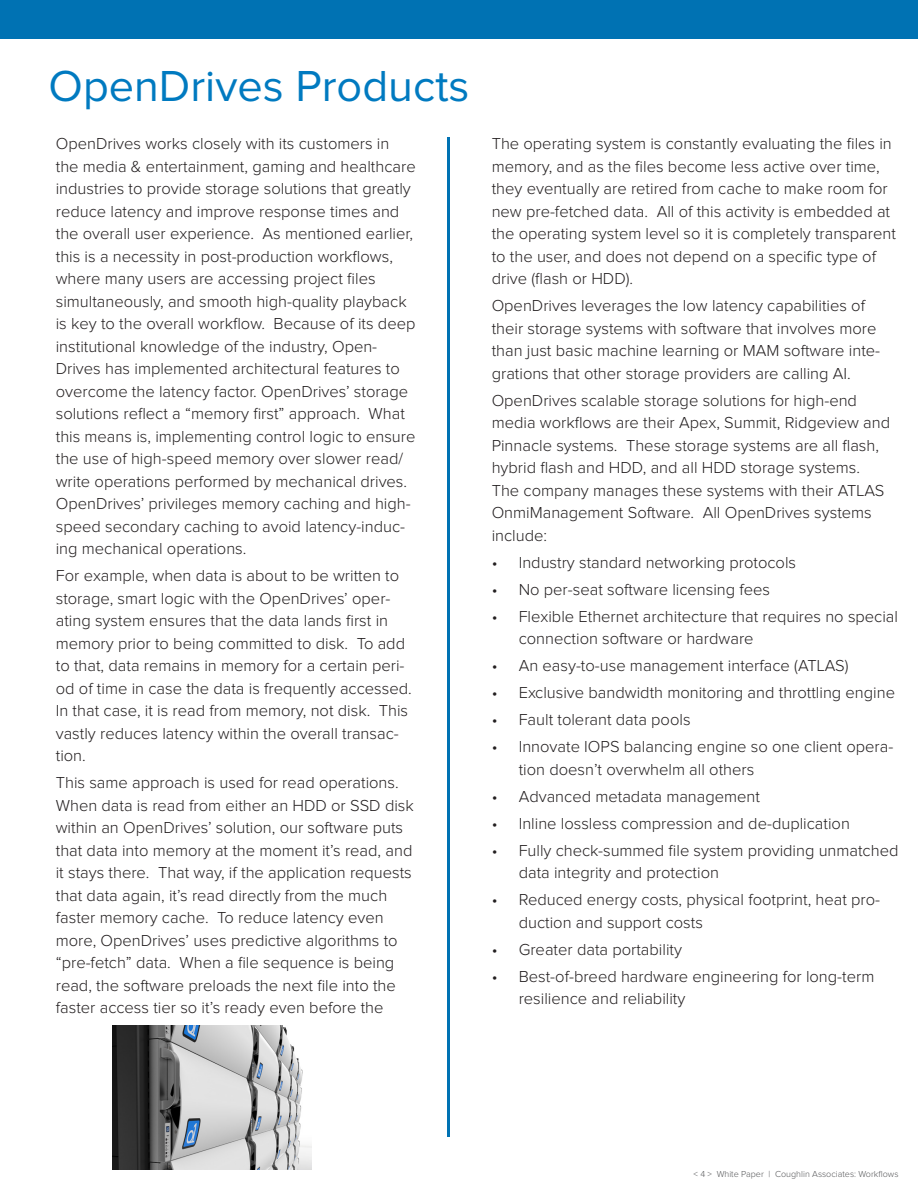
<style>
.page{position:relative;width:918px;height:1188px;background:#fff}
.page>*{position:absolute;margin:0;border:0;box-sizing:border-box;transform-origin:0 0}
.Main_Blue_Title{font:45px "Proxima Nova";color:#007ac0}
.Main_Text_14pt{font:300 16.5px/22.5px "Proxima Nova";color:#231f20}
.Main_Text_14pt-2{font:300 9px "Proxima Nova";color:#57585a}
</style>
<div class="page">
<div style="left:0;top:0;width:918px;height:39px;background:#0072b3"></div>
<hr style="left:447px;top:137px;width:2px;height:1000px;background:#0072b3">
<img style="left:112px;top:1025px;width:200px;height:145px">
<p class="Main_Blue_Title" style="left:49px;top:65px;width:422px">OpenDrives Products</p>
<p class="Main_Text_14pt" style="left:56px;top:133px;width:361px">OpenDrives works closely with its customers in the media &amp; entertainment, gaming and healthcare industries to provide storage solutions that greatly reduce latency and improve response times and the overall user experience. As mentioned earlier, this is a necessity in post-production workflows, where many users are accessing project files simultaneously, and smooth high-quality playback is key to the overall workflow. Because of its deep institutional knowledge of the industry, Open-Drives has implemented architectural features to overcome the latency factor. OpenDrives’ storage solutions reflect a “memory first” approach. What this means is, implementing control logic to ensure the use of high-speed memory over slower read/ write operations performed by mechanical drives.<br>OpenDrives’ privileges memory caching and high&shy;speed secondary caching to avoid latency-induc&shy;ing mechanical operations.</p>
<p class="Main_Text_14pt" style="left:56px;top:565px;width:358px">For example, when data is about to be written to storage, smart logic with the OpenDrives’ oper&shy;ating system ensures that the data lands first in memory prior to being committed to disk. To add to that, data remains in memory for a certain peri&shy;od of time in case the data is frequently accessed.<br>In that case, it is read from memory, not disk. This vastly reduces latency within the overall transac&shy;tion.</p>
<p class="Main_Text_14pt" style="left:56px;top:772px;width:360px">This same approach is used for read operations.<br>When data is read from either an HDD or SSD disk within an OpenDrives’ solution, our software puts that data into memory at the moment it’s read, and it stays there. That way, if the application requests that data again, it’s read directly from the much faster memory cache. To reduce latency even more, OpenDrives’ uses predictive algorithms to “pre-fetch” data. When a file sequence is being read, the software preloads the next file into the faster access tier so it’s ready even before the</p>
<p class="Main_Text_14pt" style="left:492px;top:133px;width:406px">The operating system is constantly evaluating the files in memory, and as the files become less active over time, they eventually are retired from cache to make room for new pre-fetched data. All of this activity is embedded at the operating system level so it is completely transparent to the user, and does not depend on a specific type of drive (flash or HDD).</p>
<p class="Main_Text_14pt" style="left:492px;top:295px;width:390px">OpenDrives leverages the low latency capabilities of their storage systems with software that involves more than just basic machine learning or MAM software inte&shy;grations that other storage providers are calling AI.</p>
<p class="Main_Text_14pt" style="left:492px;top:390px;width:400px">OpenDrives scalable storage solutions for high-end media workflows are their Apex, Summit, Ridgeview and Pinnacle systems. These storage systems are all flash, hybrid flash and HDD, and all HDD storage systems.<br>The company manages these systems with their ATLAS OnmiManagement Software. All OpenDrives systems include:</p>
<p class="Main_Text_14pt" style="left:492px;top:552px;width:306px">• Industry standard networking protocols</p>
<p class="Main_Text_14pt" style="left:492px;top:579px;width:280px">• No per-seat software licensing fees</p>
<p class="Main_Text_14pt" style="left:519px;top:606px;width:381px;text-indent:-27px">• Flexible Ethernet architecture that requires no special connection software or hardware</p>
<p class="Main_Text_14pt" style="left:492px;top:655px;width:358px">• An easy-to-use management interface (ATLAS)</p>
<p class="Main_Text_14pt" style="left:492px;top:682px;width:405px">• Exclusive bandwidth monitoring and throttling engine</p>
<p class="Main_Text_14pt" style="left:492px;top:709px;width:200px">• Fault tolerant data pools</p>
<p class="Main_Text_14pt" style="left:519px;top:736px;width:376px;text-indent:-27px">• Innovate IOPS balancing engine so one client opera&shy;tion doesn’t overwhelm all others</p>
<p class="Main_Text_14pt" style="left:492px;top:786px;width:270px">• Advanced metadata management</p>
<p class="Main_Text_14pt" style="left:492px;top:813px;width:360px">• Inline lossless compression and de-duplication</p>
<p class="Main_Text_14pt" style="left:519px;top:840px;width:381px;text-indent:-27px">• Fully check-summed file system providing unmatched data integrity and protection</p>
<p class="Main_Text_14pt" style="left:519px;top:889px;width:363px;text-indent:-27px">• Reduced energy costs, physical footprint, heat pro&shy;duction and support costs</p>
<p class="Main_Text_14pt" style="left:492px;top:939px;width:192px">• Greater data portability</p>
<p class="Main_Text_14pt" style="left:519px;top:966px;width:357px;text-indent:-27px">• Best-of-breed hardware engineering for long-term resilience and reliability</p>
<p class="Main_Text_14pt-2" style="left:694px;top:1170px;width:206px">&lt; 4 &gt; White Paper | Coughlin Associates: Workflows</p>
</div>
